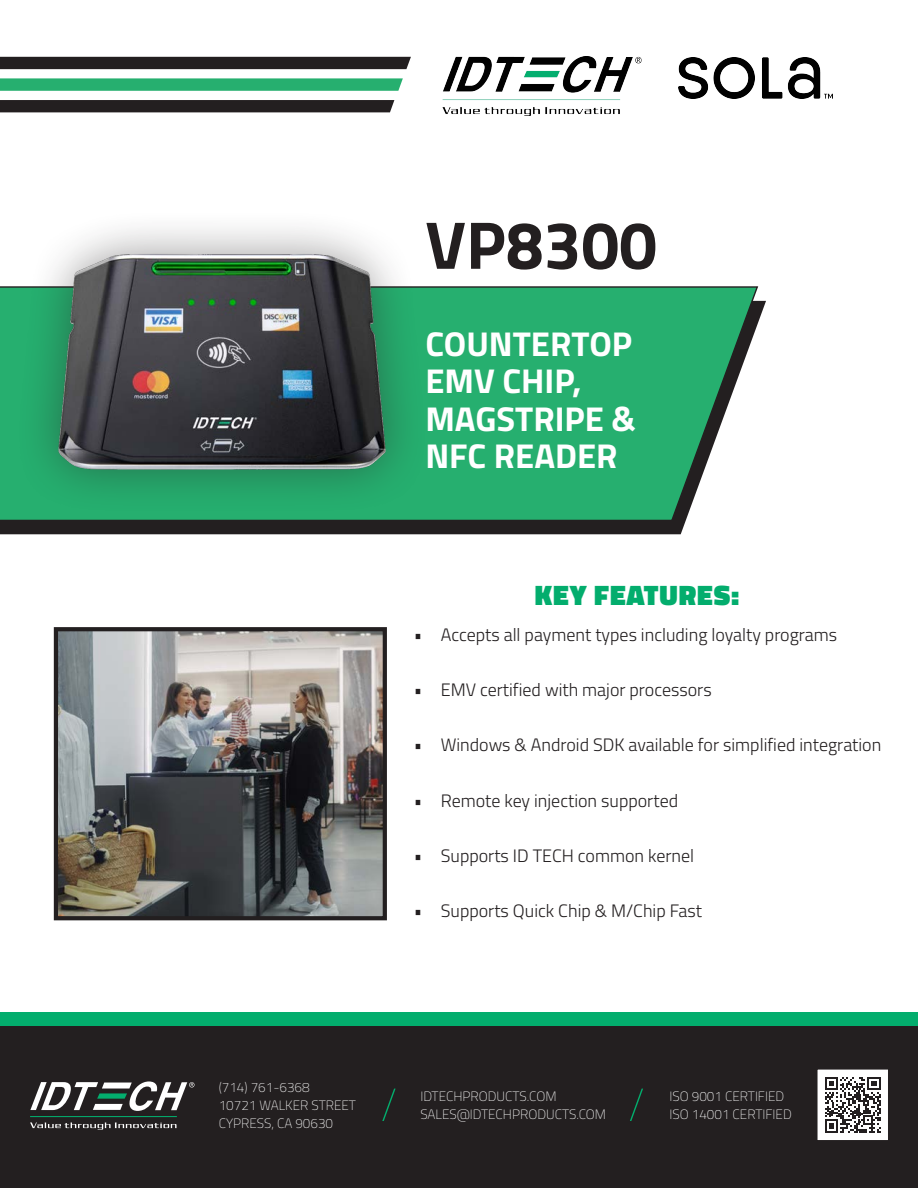
<style>
.page{position:relative;width:918px;height:1188px;background:#fff}
.page>*{position:absolute;margin:0;border:0;box-sizing:border-box;transform-origin:0 0}
.t1{font:700 67.5px "Titillium";color:#231f20}
.t2{font:700 34.5px/37.5px "Titillium";color:#fff}
.t3{font:900 28.5px "Titillium";letter-spacing:.03em;color:#03ad6d}
.t4{font:300 18px "Titillium";color:#231f20}
.t5{font:100 13.5px "Titillium";color:#fff}
</style>
<div class="page">
<svg style="left:0;top:301px;width:766px;height:233px;fill:#231f20"></svg>
<svg style="left:0;top:286px;width:759px;height:236px;background:#38ad76"></svg>
<div style="left:0;top:1013px;width:918px;height:175px;background:#03ad6d"></div>
<div style="left:0;top:1026px;width:918px;height:162px;background:#231f20"></div>
<div style="left:817px;top:1069px;width:71px;height:72px;background:#fff"></div>
<svg style="left:825px;top:1077px;width:56px;height:56px"></svg>
<div style="left:817px;top:1069px;width:72px;height:72px;border:1px solid #231f20"></div>
<svg style="left:30px;top:1123px;width:147px;height:7px"></svg>
<hr style="left:30px;top:1116px;width:147px;height:1px;background:#03ad6d">
<svg style="left:30px;top:1081px;width:164px;height:30px"></svg>
<svg style="left:382px;top:1088px;width:14px;height:33px"></svg>
<svg style="left:630px;top:1088px;width:13px;height:33px"></svg>
<img style="left:59px;top:632px;width:323px;height:283px">
<div style="left:54px;top:627px;width:333px;height:293px;border:4px solid #231f20"></div>
<div style="left:15px;top:209px;width:414px;height:306px;background:#231f20;opacity:.45"></div>
<img style="left:54px;top:248px;width:340px;height:229px">
<div style="left:0;top:57px;width:411px;height:12px;background:#231f20"></div>
<svg style="left:0;top:78px;width:403px;height:13px;background:#31b376"></svg>
<div style="left:0;top:100px;width:394px;height:12px;background:#231f20"></div>
<img style="left:442px;top:57px;width:199px;height:58px">
<img style="left:679px;top:57px;width:153px;height:41px">
<p class="t1" style="left:425px;top:194px;width:233px">VP8300</p>
<p class="t2" style="left:425px;top:323px;width:212px">COUNTERTOP<br>EMV CHIP,<br>MAGSTRIPE &amp;<br>NFC READER</p>
<p class="t3" style="left:535px;top:574px;width:206px">KEY FEATURES:</p>
<p class="t4" style="left:414px;top:621px;width:425px">• Accepts all payment types including loyalty programs</p>
<p class="t4" style="left:414px;top:677px;width:299px">• EMV certified with major processors</p>
<p class="t4" style="left:414px;top:732px;width:469px">• Windows &amp; Android SDK available for simplified integration</p>
<p class="t4" style="left:414px;top:787px;width:266px">• Remote key injection supported</p>
<p class="t4" style="left:414px;top:842px;width:282px">• Supports ID TECH common kernel</p>
<p class="t4" style="left:414px;top:898px;width:290px">• Supports Quick Chip &amp; M/Chip Fast</p>
<p class="t5" style="left:219px;top:1078px;width:93px">(714) 761-6368</p>
<p class="t5" style="left:219px;top:1096px;width:139px">10721 WALKER STREET</p>
<p class="t5" style="left:219px;top:1114px;width:116px">CYPRESS, CA 90630</p>
<p class="t5" style="left:420px;top:1087px;width:138px">IDTECHPRODUCTS.COM</p>
<p class="t5" style="left:420px;top:1105px;width:187px">SALES@IDTECHPRODUCTS.COM</p>
<p class="t5" style="left:670px;top:1087px;width:116px">ISO 9001 CERTIFIED</p>
<p class="t5" style="left:670px;top:1105px;width:124px">ISO 14001 CERTIFIED</p>
</div>
